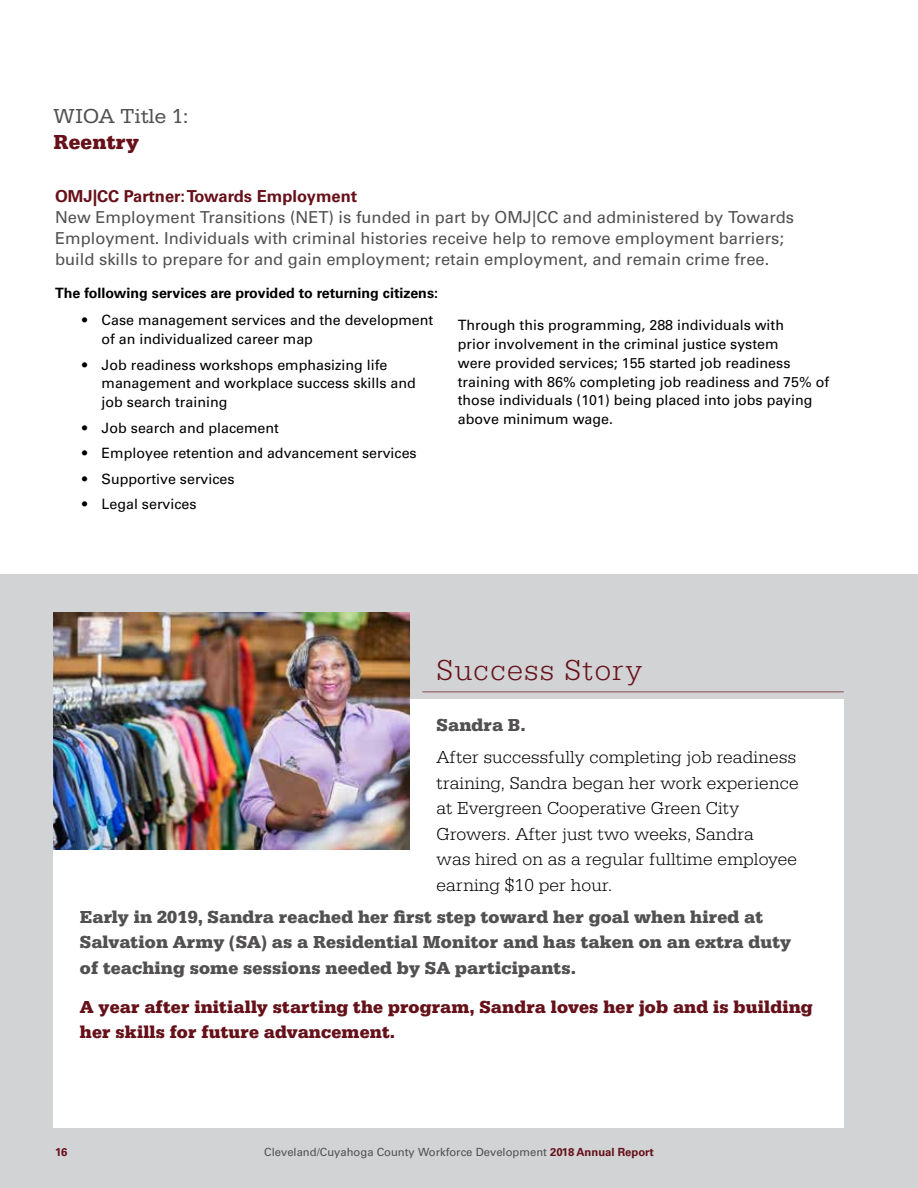
<style>
.page{position:relative;width:918px;height:1188px;background:#fff}
.page>*{position:absolute;margin:0;border:0;box-sizing:border-box;transform-origin:0 0}
.t1{font:300 30px "Serifa";letter-spacing:.05em;color:#661019}
.t2{font:21px "Serifa";letter-spacing:.01em;color:#525051}
.t3{font:700 21px "Serifa";letter-spacing:.01em;color:#661019}
.t4{font:300 18px/25.5px "Serifa";letter-spacing:.01em;color:#000}
.t5{font:700 18px/25.5px "Serifa";letter-spacing:.01em;color:#525051}
.t6{font:700 18px/25.5px "Serifa";letter-spacing:.01em;color:#661019}
.t7{font:16.5px/21px "Univers";color:#525051}
.t8{font:700 16.5px "Univers";color:#661019}
.t9{font:14.25px/18.8px "Univers";color:#000}
.t10{font:700 14.25px "Univers";color:#000}
.t11{font:11.25px "Univers";color:#525051}
.t12{font:700 11.25px "Univers";color:#661019}
.s1{font-weight:700;color:#661019}
</style>
<div class="page">
<div style="left:0;top:575px;width:918px;height:613px;background:#d1d3d4"></div>
<div style="left:54px;top:699px;width:790px;height:429px;background:#fff"></div>
<img style="left:54px;top:613px;width:356px;height:237px">
<hr style="left:422px;top:692px;width:422px;height:1px;background:#8c4c53">
<h2 class="t2" style="left:54px;top:104px;width:136px">WIOA Title 1:</h2>
<h2 class="t3" style="left:54px;top:129px;width:87px">Reentry</h2>
<p class="t8" style="left:55px;top:187px;width:304px">OMJ|CC Partner: Towards Employment</p>
<p class="t7" style="left:55px;top:207px;width:741px">New Employment Transitions (NET) is funded in part by OMJ|CC and administered by Towards<br>Employment. Individuals with criminal histories receive help to remove employment barriers; build skills to prepare for and gain employment; retain employment, and remain crime free.</p>
<p class="t10" style="left:55px;top:284px;width:385px">The following services are provided to returning citizens:</p>
<p class="t9" style="left:102px;top:311px;width:333px;text-indent:-19px">• Case management services and the development of an individualized career map</p>
<p class="t9" style="left:102px;top:355px;width:316px;text-indent:-19px">• Job readiness workshops emphasizing life management and workplace success skills and job search training</p>
<p class="t9" style="left:82px;top:418px;width:198px">• Job search and placement</p>
<p class="t9" style="left:82px;top:444px;width:336px">• Employee retention and advancement services</p>
<p class="t9" style="left:82px;top:469px;width:154px">• Supportive services</p>
<p class="t9" style="left:82px;top:495px;width:116px">• Legal services</p>
<p class="t9" style="left:458px;top:316px;width:373px">Through this programming, 288 individuals with<br>prior involvement in the criminal justice system<br>were provided services; 155 started job readiness training with 86% completing job readiness and 75% of those individuals (101) being placed into jobs paying above minimum wage.</p>
<h1 class="t1" style="left:437px;top:653px;width:207px">Success Story</h1>
<p class="t5" style="left:437px;top:712px;width:90px">Sandra B.</p>
<p class="t4" style="left:437px;top:745px;width:363px">After successfully completing job readiness training, Sandra began her work experience at Evergreen Cooperative Green City Growers. After just two weeks, Sandra<br>was hired on as a regular fulltime employee earning $10 per hour.</p>
<p class="t5" style="left:80px;top:904px;width:713px">Early in 2019, Sandra reached her first step toward her goal when hired at<br>Salvation Army (SA) as a Residential Monitor and has taken on an extra duty of teaching some sessions needed by SA participants.</p>
<p class="t6" style="left:80px;top:994px;width:734px">A year after initially starting the program, Sandra loves her job and is building her skills for future advancement.</p>
<p class="t12" style="left:55px;top:1145px;width:14px">16</p>
<p class="t11" style="left:264px;top:1145px;width:391px">Cleveland/Cuyahoga County Workforce Development <span class="s1">2018 Annual Report</span></p>
</div>
